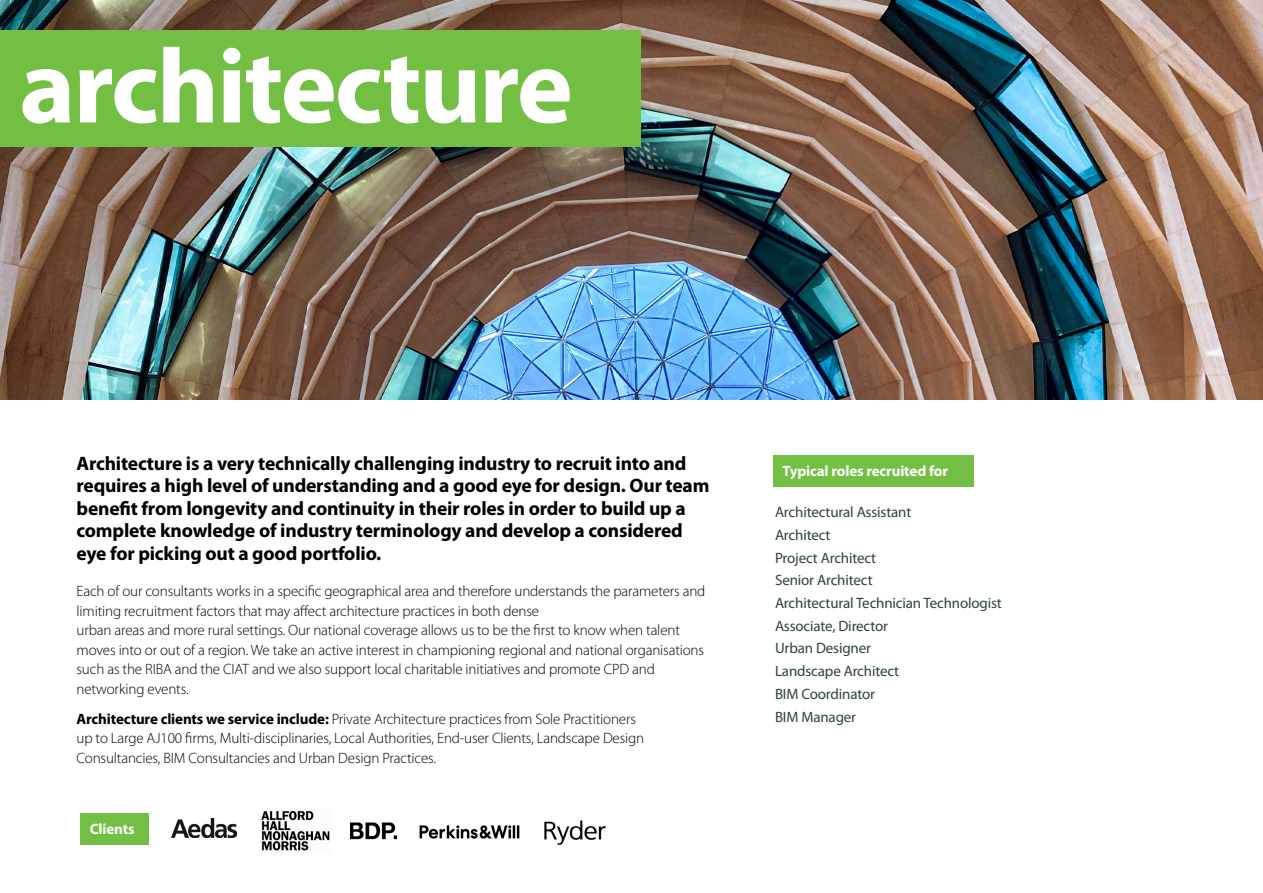
<style>
.page{position:relative;width:1263px;height:893px;background:#fff}
.page>*{position:absolute;margin:0;border:0;box-sizing:border-box;transform-origin:0 0}
.t1{font:700 106.5px "Myriad Pro";letter-spacing:-.02em;color:#fff}
.t2{font:700 19.5px/22.5px "Myriad Pro";letter-spacing:-.01em;color:#000}
.t3{font:300 15px/19.5px "Myriad Pro";letter-spacing:-.01em;color:#000}
.t4{font:15px/22.6px "Myriad Pro";letter-spacing:-.01em;color:#2d4245}
.t5{font:700 15px "Myriad Pro";letter-spacing:-.01em;color:#fff}
.s1{font-weight:700}
</style>
<div class="page">
<img style="left:0;top:0;width:1263px;height:400px">
<div style="left:0;top:30px;width:640px;height:117px;background:#73bf43"></div>
<div style="left:773px;top:455px;width:201px;height:32px;background:#73bf43"></div>
<div style="left:80px;top:813px;width:68px;height:31px;background:#73bf43"></div>
<img style="left:171px;top:818px;width:66px;height:20px">
<img style="left:419px;top:825px;width:101px;height:14px">
<img style="left:351px;top:822px;width:46px;height:18px">
<img style="left:261px;top:810px;width:69px;height:41px">
<img style="left:544px;top:820px;width:62px;height:25px">
<h1 class="t1" style="left:19px;top:17px;width:555px">architecture</h1>
<p class="t2" style="left:77px;top:451px;width:634px">Architecture is a very technically challenging industry to recruit into and requires a high level of understanding and a good eye for design. Our team benefit from longevity and continuity in their roles in order to build up a complete knowledge of industry terminology and develop a considered eye for picking out a good portfolio.</p>
<p class="t3" style="left:77px;top:582px;width:630px">Each of our consultants works in a specific geographical area and therefore understands the parameters and limiting recruitment factors that may affect architecture practices in both dense<br>urban areas and more rural settings. Our national coverage allows us to be the first to know when talent moves into or out of a region. We take an active interest in championing regional and national organisations such as the RIBA and the CIAT and we also support local charitable initiatives and promote CPD and networking events.</p>
<p class="t3" style="left:77px;top:709px;width:569px"><span class="s1">Architecture clients we service include:</span> Private Architecture practices from Sole Practitioners up to Large AJ100 firms, Multi-disciplinaries, Local Authorities, End-user Clients, Landscape Design<br>Consultancies, BIM Consultancies and Urban Design Practices.</p>
<p class="t5" style="left:90px;top:819px;width:46px">Clients</p>
<p class="t5" style="left:782px;top:461px;width:167px">Typical roles recruited for</p>
<p class="t4" style="left:775px;top:501px;width:228px">Architectural Assistant<br>Architect<br>Project Architect<br>Senior Architect<br>Architectural Technician Technologist<br>Associate, Director<br>Urban Designer<br>Landscape Architect<br>BIM Coordinator<br>BIM Manager</p>
</div>
